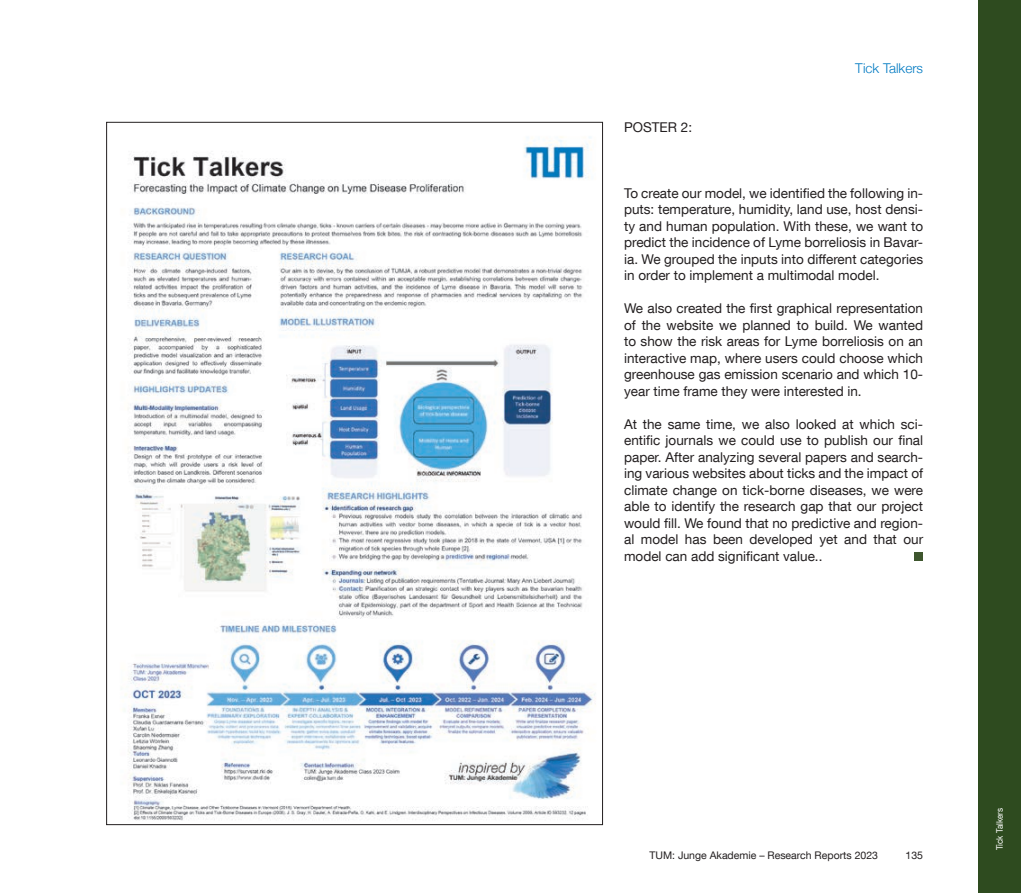
<style>
.page{position:relative;width:1021px;height:893px;background:#fff}
.page>*{position:absolute;margin:0;border:0;box-sizing:border-box;transform-origin:0 0}
.t1{font:13.5px/16.5px "TUM Neue Helvetica";color:#231f20;text-align:justify}
.t2{font:300 13.5px "Helvetica Neue";color:#007ac2}
.t3{font:10.5px "TUM Neue Helvetica";color:#231f20}
.t4{font:9px "TUM Neue Helvetica";color:#fff;scale:.9 1}
</style>
<div class="page">
<div style="left:914px;top:552px;width:9px;height:9px;background:#3e562e"></div>
<img style="left:125px;top:136px;width:471px;height:685px">
<div style="left:978px;top:0;width:42px;height:893px;background:#2e4b1f"></div>
<p class="t1" style="left:624px;top:118px;width:70px">POSTER 2:</p>
<p class="t2" style="left:855px;top:57px;width:69px">Tick Talkers</p>
<p class="t1" style="left:624px;top:184px;width:300px">To create our model, we identified the following in&shy;puts: temperature, humidity, land use, host densi&shy;ty and human population. With these, we want to predict the incidence of Lyme borreliosis in Bavar&shy;ia. We grouped the inputs into different categories in order to implement a multimodal model.</p>
<p class="t1" style="left:624px;top:300px;width:300px">We also created the first graphical representation of the website we planned to build. We wanted to show the risk areas for Lyme borreliosis on an interactive map, where users could choose which greenhouse gas emission scenario and which 10- year time frame they were interested in.</p>
<p class="t1" style="left:624px;top:415px;width:300px">At the same time, we also looked at which sci&shy;entific journals we could use to publish our final paper. After analyzing several papers and search&shy;ing various websites about ticks and the impact of climate change on tick-borne diseases, we were able to identify the research gap that our project would fill. We found that no predictive and region&shy;al model has been developed yet and that our model can add significant value..</p>
<p class="t3" style="left:649px;top:849px;width:230px">TUM: Junge Akademie – Research Reports 2023</p>
<p class="t3" style="left:905px;top:848px;width:19px">135</p>
<p class="t4" style="left:994px;top:850px;width:49px;rotate:-90deg">Tick Talkers</p>
</div>
